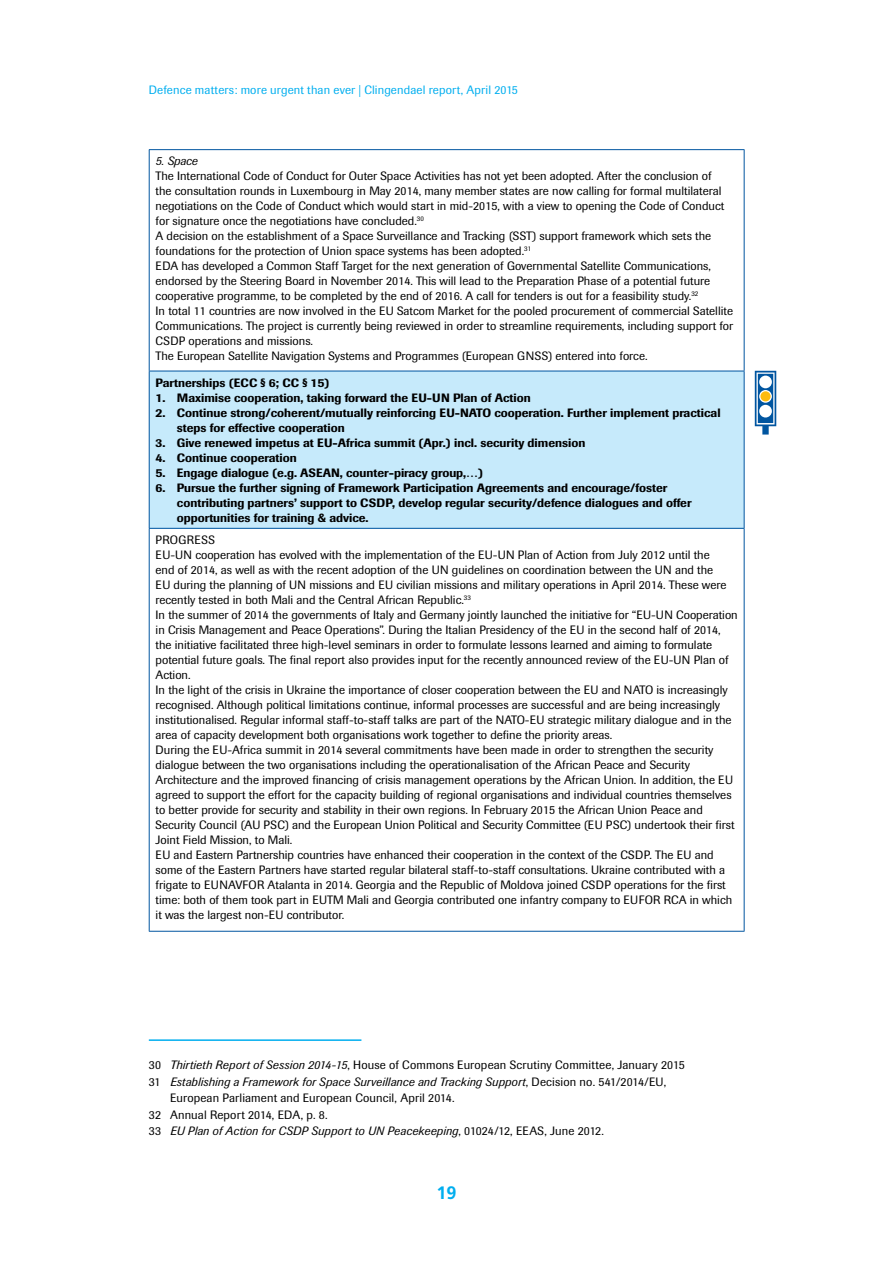
<style>
.page{position:relative;width:893px;height:1263px;background:#fff}
.page>*{position:absolute;margin:0;border:0;box-sizing:border-box;transform-origin:0 0}
.t1{font:700 18px "Frutiger";color:#00aeef}
.P_T{font:12px/15px "Imago";color:#000}
.L1_T{font:500 12px/15px "Imago";color:#000}
.P_first__T{font:12px/15px "Imago";color:#000}
.Footnote{font:12px/16.5px "Imago";letter-spacing:.01em;color:#000}
.Footnote-2{font:italic 12px "Imago";letter-spacing:.015em;color:#000}
.t2{font:12px "Imago";letter-spacing:.01em;color:#00aeef}
.P_T-2{font:500 12px "Imago";color:#000}
.P_T-3{font:12px "Imago";letter-spacing:.04em;color:#000}
.P_first__T-2{font:italic 12px "Imago";color:#000}
.s1{font-style:italic}
.s2{font-style:normal}
</style>
<div class="page">
<div style="left:149px;top:371px;width:595px;height:157px;background:#c6eafb"></div>
<hr style="left:149px;top:149px;width:595px;height:1px;background:#0055a0">
<hr style="left:149px;top:150px;width:1px;height:221px;background:#0055a0">
<hr style="left:744px;top:150px;width:1px;height:221px;background:#0055a0">
<hr style="left:149px;top:371px;width:595px;height:1px;background:#0055a0">
<hr style="left:149px;top:371px;width:1px;height:157px;background:#0055a0">
<hr style="left:744px;top:371px;width:1px;height:157px;background:#0055a0">
<hr style="left:149px;top:528px;width:595px;height:1px;background:#0055a0">
<hr style="left:149px;top:529px;width:1px;height:402px;background:#0055a0">
<hr style="left:744px;top:529px;width:1px;height:402px;background:#0055a0">
<hr style="left:149px;top:931px;width:595px;height:1px;background:#0055a0">
<hr style="left:149px;top:1039px;width:212px;height:2px;background:#00aeef">
<svg style="left:755px;top:371px;width:21px;height:64px"></svg>
<p class="t2" style="left:149px;top:82px;width:371px">Defence matters: more urgent than ever | Clingendael report, April 2015</p>
<p class="P_first__T-2" style="left:156px;top:154px;width:43px">5. Space</p>
<p class="P_T" style="left:156px;top:168px;width:570px">The International Code of Conduct for Outer Space Activities has not yet been adopted. After the conclusion of the consultation rounds in Luxembourg in May 2014, many member states are now calling for formal multilateral negotiations on the Code of Conduct which would start in mid-2015, with a view to opening the Code of Conduct for signature once the negotiations have concluded.<sup>30</sup></p>
<p class="P_T" style="left:156px;top:228px;width:557px">A decision on the establishment of a Space Surveillance and Tracking (SST) support framework which sets the foundations for the protection of Union space systems has been adopted.<sup>31</sup></p>
<p class="P_T" style="left:156px;top:258px;width:557px;text-align:justify">EDA has developed a Common Staff Target for the next generation of Governmental Satellite Communications, endorsed by the Steering Board in November 2014. This will lead to the Preparation Phase of a potential future cooperative programme, to be completed by the end of 2016. A call for tenders is out for a feasibility study.<sup>32</sup></p>
<p class="P_T" style="left:156px;top:303px;width:579px;text-align:justify">In total 11 countries are now involved in the EU Satcom Market for the pooled procurement of commercial Satellite Communications. The project is currently being reviewed in order to streamline requirements, including support for CSDP operations and missions.</p>
<p class="P_T" style="left:156px;top:348px;width:493px">The European Satellite Navigation Systems and Programmes (European GNSS) entered into force.</p>
<p class="P_T-2" style="left:156px;top:375px;width:176px">Partnerships (ECC § 6; CC § 15)</p>
<p class="L1_T" style="left:156px;top:390px;width:377px">1. Maximise cooperation, taking forward the EU-UN Plan of Action</p>
<p class="L1_T" style="left:177px;top:405px;width:545px;text-indent:-21px">2. Continue strong/coherent/mutually reinforcing EU-NATO cooperation. Further implement practical steps for effective cooperation</p>
<p class="L1_T" style="left:156px;top:435px;width:431px">3. Give renewed impetus at EU-Africa summit (Apr.) incl. security dimension</p>
<p class="L1_T" style="left:156px;top:450px;width:143px">4. Continue cooperation</p>
<p class="L1_T" style="left:156px;top:465px;width:329px">5. Engage dialogue (e.g. ASEAN, counter-piracy group,…)</p>
<p class="L1_T" style="left:177px;top:480px;width:516px;text-indent:-21px">6. Pursue the further signing of Framework Participation Agreements and encourage/foster contributing partners’ support to CSDP, develop regular security/defence dialogues and offer opportunities for training &amp; advice.</p>
<p class="P_T-3" style="left:156px;top:532px;width:61px">PROGRESS</p>
<p class="P_first__T" style="left:156px;top:547px;width:572px">EU-UN cooperation has evolved with the implementation of the EU-UN Plan of Action from July 2012 until the end of 2014, as well as with the recent adoption of the UN guidelines on coordination between the UN and the EU during the planning of UN missions and EU civilian missions and military operations in April 2014. These were recently tested in both Mali and the Central African Republic.<sup>33</sup></p>
<p class="P_T" style="left:156px;top:607px;width:584px">In the summer of 2014 the governments of Italy and Germany jointly launched the initiative for “EU-UN Cooperation in Crisis Management and Peace Operations”. During the Italian Presidency of the EU in the second half of 2014, the initiative facilitated three high-level seminars in order to formulate lessons learned and aiming to formulate potential future goals. The final report also provides input for the recently announced review of the EU-UN Plan of Action.</p>
<p class="P_T" style="left:156px;top:682px;width:577px">In the light of the crisis in Ukraine the importance of closer cooperation between the EU and NATO is increasingly recognised. Although political limitations continue, informal processes are successful and are being increasingly institutionalised. Regular informal staff-to-staff talks are part of the NATO-EU strategic military dialogue and in the area of capacity development both organisations work together to define the priority areas.</p>
<p class="P_T" style="left:156px;top:742px;width:580px">During the EU-Africa summit in 2014 several commitments have been made in order to strengthen the security dialogue between the two organisations including the operationalisation of the African Peace and Security Architecture and the improved financing of crisis management operations by the African Union. In addition, the EU agreed to support the effort for the capacity building of regional organisations and individual countries themselves to better provide for security and stability in their own regions. In February 2015 the African Union Peace and Security Council (AU PSC) and the European Union Political and Security Committee (EU PSC) undertook their first Joint Field Mission, to Mali.</p>
<p class="P_T" style="left:156px;top:847px;width:578px">EU and Eastern Partnership countries have enhanced their cooperation in the context of the CSDP. The EU and some of the Eastern Partners have started regular bilateral staff-to-staff consultations. Ukraine contributed with a frigate to EUNAVFOR Atalanta in 2014. Georgia and the Republic of Moldova joined CSDP operations for the first time: both of them took part in EUTM Mali and Georgia contributed one infantry company to EUFOR RCA in which it was the largest non-EU contributor.</p>
<p class="Footnote" style="left:149px;top:1057px;width:537px">30 <span class="s1">Thirtieth Report of Session 2014-15</span>, House of Commons European Scrutiny Committee, January 2015</p>
<p class="Footnote" style="left:170px;top:1073px;width:498px;text-indent:-21px">31 <span class="s1">Establishing a Framework for Space Surveillance and Tracking Support</span>, Decision no. 541/2014/EU,<br>European Parliament and European Council, April 2014.</p>
<p class="Footnote" style="left:149px;top:1106px;width:180px">32 Annual Report 2014, EDA, p. 8.</p>
<p class="Footnote-2" style="left:149px;top:1124px;width:457px"><span class="s2">33</span> EU Plan of Action for CSDP Support to UN Peacekeeping<span class="s2">, 01024/12, EEAS, June 2012.</span></p>
<h1 class="t1" style="left:436px;top:1182px;width:22px">19</h1>
</div>
